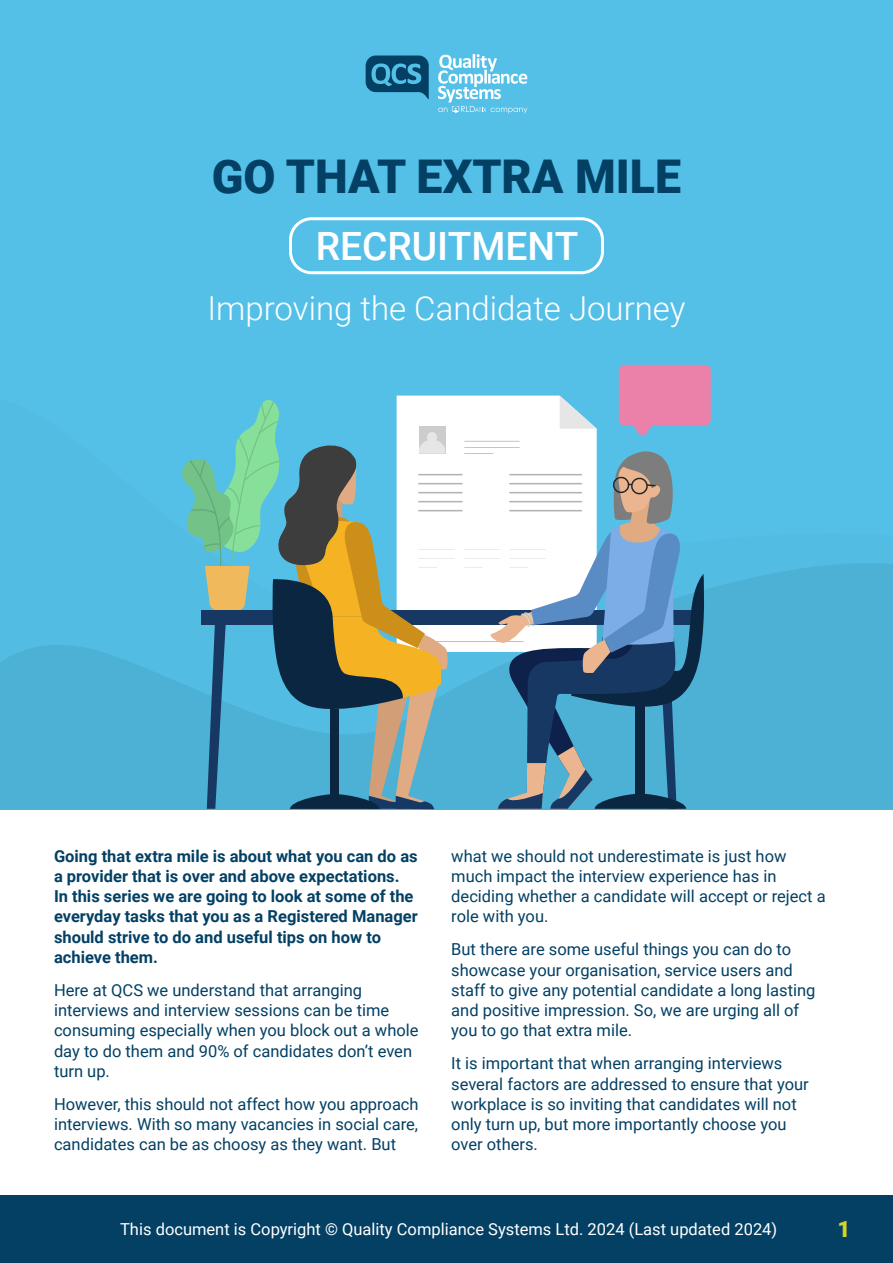
<style>
.page{position:relative;width:893px;height:1263px;background:#fff}
.page>*{position:absolute;margin:0;border:0;box-sizing:border-box;transform-origin:0 0}
.t1{font:900 46.5px "Roboto";color:#034064}
.t2{font:500 39px "Roboto";color:#fff}
.t3{font:300 33px "Roboto";color:#fff}
.t4{font:900 22.5px "Roboto";color:#d7d32c}
.Checklist_-_Body_Text{font:16.5px/20.2px "Roboto";color:#034064}
.Checklist_-_Body_Text-2{font:700 16.5px/20.2px "Roboto";color:#034064}
.t5{font:16.5px "Roboto";color:#fff}
</style>
<div class="page">
<div style="left:0;top:1195px;width:893px;height:68px;background:#034064"></div>
<div style="left:0;top:0;width:893px;height:811px;background:#54c0e8"></div>
<svg style="left:0;top:364px;width:893px;height:446px"></svg>
<div style="left:0;top:810px;width:893px;height:385px;background:#fff"></div>
<div style="left:397px;top:396px;width:200px;height:256px;background:#fff"></div>
<svg style="left:560px;top:396px;width:37px;height:33px"></svg>
<hr style="left:415px;top:641px;width:108px;height:1px;background:#b3b3b3">
<hr style="left:464px;top:447px;width:56px;height:1px;background:#b3b3b3">
<hr style="left:464px;top:441px;width:56px;height:1px;background:#b3b3b3">
<hr style="left:418px;top:474px;width:45px;height:1px;background:#b3b3b3">
<hr style="left:418px;top:483px;width:45px;height:1px;background:#b3b3b3">
<hr style="left:418px;top:492px;width:45px;height:1px;background:#b3b3b3">
<hr style="left:418px;top:501px;width:45px;height:1px;background:#b3b3b3">
<hr style="left:418px;top:510px;width:45px;height:1px;background:#b3b3b3">
<hr style="left:419px;top:549px;width:36px;height:1px;background:#e6e6e6">
<hr style="left:419px;top:558px;width:36px;height:1px;background:#e6e6e6">
<div style="left:201px;top:610px;width:497px;height:15px;background:#173863"></div>
<svg style="left:181px;top:400px;width:267px;height:409px"></svg>
<svg style="left:464px;top:448px;width:242px;height:361px"></svg>
<svg style="left:619px;top:365px;width:92px;height:71px"></svg>
<div style="left:289px;top:217px;width:315px;height:57px;border:3px solid #fff;border-radius:21px"></div>
<svg style="left:366px;top:56px;width:63px;height:43px"></svg>
<svg style="left:438px;top:54px;width:89px;height:60px"></svg>
<p class="t1" style="left:212px;top:144px;width:471px">GO THAT EXTRA MILE</p>
<p class="t2" style="left:316px;top:219px;width:264px">RECRUITMENT</p>
<p class="t3" style="left:207px;top:285px;width:480px">Improving the Candidate Journey</p>
<p class="Checklist_-_Body_Text-2" style="left:54px;top:845px;width:365px">Going that extra mile is about what you can do as a provider that is over and above expectations.<br>In this series we are going to look at some of the everyday tasks that you as a Registered Manager should strive to do and useful tips on how to achieve them.</p>
<p class="Checklist_-_Body_Text" style="left:54px;top:979px;width:366px">Here at QCS we understand that arranging interviews and interview sessions can be time consuming especially when you block out a whole day to do them and 90% of candidates don’t even turn up.</p>
<p class="Checklist_-_Body_Text" style="left:54px;top:1093px;width:366px;text-align:justify">However, this should not affect how you approach interviews. With so many vacancies in social care, candidates can be as choosy as they want. But</p>
<p class="Checklist_-_Body_Text" style="left:451px;top:845px;width:376px">what we should not underestimate is just how much impact the interview experience has in deciding whether a candidate will accept or reject a role with you.</p>
<p class="Checklist_-_Body_Text" style="left:451px;top:939px;width:366px">But there are some useful things you can do to showcase your organisation, service users and staff to give any potential candidate a long lasting and positive impression. So, we are urging all of you to go that extra mile.</p>
<p class="Checklist_-_Body_Text" style="left:451px;top:1053px;width:359px">It is important that when arranging interviews several factors are addressed to ensure that your workplace is so inviting that candidates will not only turn up, but more importantly choose you over others.</p>
<p class="t5" style="left:120px;top:1218px;width:659px">This document is Copyright © Quality Compliance Systems Ltd. 2024 (Last updated 2024)</p>
<h3 class="t4" style="left:837px;top:1213px;width:15px">1</h3>
</div>
